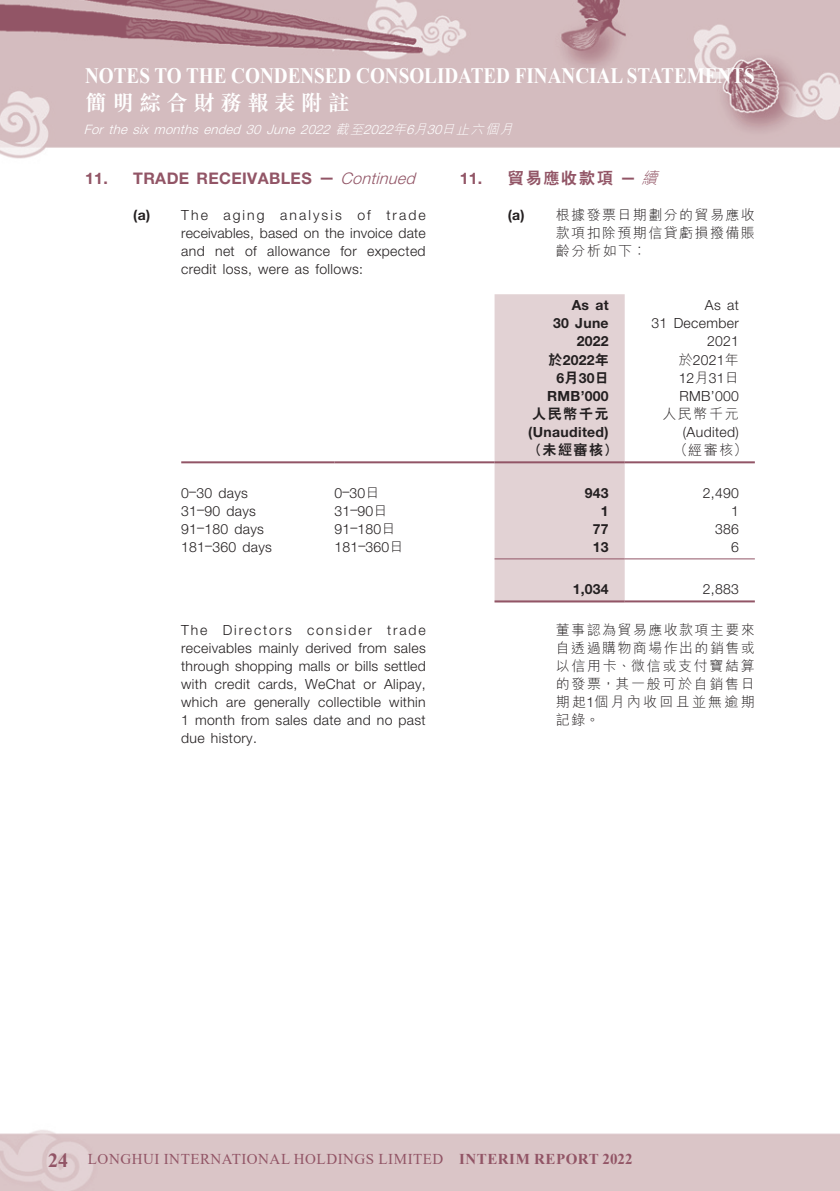
<style>
.page{position:relative;width:840px;height:1191px;background:#fff}
.page>*{position:absolute;margin:0;border:0;box-sizing:border-box;transform-origin:0 0}
.t1{font:700 22px "Times New Roman";color:#fff;scale:.87 1}
.t2{font:700 22px "M Sung HK";letter-spacing:.225em;color:#fff}
._03_H1{font:700 16px "Helvetica Neue LT Std";letter-spacing:.025em;color:#925566}
._03_H1-2{font:800 16px "C Hei 2 HK";letter-spacing:.115em;color:#925566}
.t3{font:15px "Times New Roman";letter-spacing:.035em;color:#925566}
._13_____P4{font:300 14px/18px "Helvetica Neue LT Std";letter-spacing:.02em;color:#231f20;text-align:justify}
._07_IN0{font:300 14px/18px "Helvetica Neue LT Std";letter-spacing:.025em;color:#231f20;text-align:justify}
._13_____P4-2{font:300 14px/18px "M Hei HK";letter-spacing:.115em;color:#231f20;text-align:justify}
._15_Table_Stub{font:300 14px "Helvetica Neue LT Std";letter-spacing:.015em;color:#231f20}
._01_Body_Text{font:300 14px/18px "Helvetica Neue LT Std";letter-spacing:.02em;color:#231f20;text-align:right}
._01_Body_Text-2{font:700 14px/18px "Helvetica Neue LT Std";letter-spacing:.015em;color:#231f20;text-align:right}
._07_IN0-2{font:300 14px/18px "M Hei HK";letter-spacing:.1em;color:#231f20;text-align:justify}
._01_Body_Text-3{font:800 14px "C Hei 2 HK";letter-spacing:.115em;color:#231f20}
._01_Body_Text-4{font:300 14px "M Hei HK";letter-spacing:.115em;color:#231f20}
.t4{font:italic 300 13px "Helvetica Neue LT Std";color:#fff}
.s1{font-family:"M Hei HK"}
.s2{font-family:"Helvetica Neue LT Std";font-weight:700}
.s3{font-family:"M Hei HK";font-weight:300;font-style:italic}
.s4{font-weight:300;font-style:italic}
.s5{font-weight:700}
.s6{font-family:"C Hei 2 HK";font-weight:800}
.s7{font-family:"Helvetica Neue LT Std"}
.s8{font-weight:700;font-size:20px}
</style>
<div class="page">
<img style="left:0;top:0;width:838px;height:1191px">
<div style="left:494px;top:294px;width:130px;height:306px;background:#e2d2d4"></div>
<hr style="left:181px;top:461px;width:153px;height:2px;background:#925566">
<hr style="left:334px;top:461px;width:160px;height:2px;background:#925566">
<hr style="left:494px;top:461px;width:130px;height:2px;background:#925566">
<hr style="left:624px;top:461px;width:130px;height:2px;background:#925566">
<hr style="left:494px;top:558px;width:130px;height:1px;background:#925566">
<hr style="left:624px;top:558px;width:130px;height:1px;background:#925566">
<hr style="left:494px;top:600px;width:130px;height:2px;background:#925566">
<hr style="left:624px;top:600px;width:130px;height:2px;background:#925566">
<h1 class="t1" style="left:85px;top:60px;width:770px">NOTES TO THE CONDENSED CONSOLIDATED FINANCIAL STATEMENTS</h1>
<h1 class="t2" style="left:85px;top:87px;width:266px">簡明綜合財務報表附註</h1>
<p class="t4" style="left:84px;top:122px;width:434px">For the six months ended 30 June 2022 <span class="s1">截至</span>2022<span class="s1">年</span>6<span class="s1">月</span>30<span class="s1">日止六個月</span></p>
<p class="_03_H1-2" style="left:459px;top:168px;width:205px"><span class="s2">11.</span> 貿易應收款項 <span class="s2">—</span> <span class="s3">續</span></p>
<p class="_07_IN0-2" style="left:555px;top:206px;width:200px;text-indent:-48px"><span class="s2">(a)</span> 根據發票日期劃分的貿易應收款項扣除預期信貸虧損撥備賬齡分析如下︰</p>
<p class="_03_H1" style="left:85px;top:169px;width:336px">11. TRADE RECEIVABLES — <span class="s4">Continued</span></p>
<p class="_07_IN0" style="left:181px;top:206px;width:246px;text-indent:-48px"><span class="s5">(a)</span> The aging analysis of trade receivables, based on the invoice date and net of allowance for expected credit loss, were as follows:</p>
<p class="_01_Body_Text-2" style="left:553px;top:296px;width:57px">As at<br>30 June<br>2022</p>
<p class="_01_Body_Text" style="left:651px;top:296px;width:89px">As at<br>31 December<br>2021</p>
<p class="_01_Body_Text-2" style="left:548px;top:350px;width:62px;text-align:center"><span class="s6">於</span>2022<span class="s6">年<br></span>6<span class="s6">月</span>30<span class="s6">日</span></p>
<p class="_01_Body_Text" style="left:678px;top:350px;width:62px;text-align:left"><span class="s1">於</span>2021<span class="s1">年<br></span>12<span class="s1">月</span>31<span class="s1">日</span></p>
<p class="_01_Body_Text-2" style="left:547px;top:386px;width:63px">RMB’000</p>
<p class="_01_Body_Text" style="left:679px;top:386px;width:61px">RMB’000</p>
<p class="_01_Body_Text-3" style="left:532px;top:404px;width:78px">人民幣千元</p>
<p class="_01_Body_Text-4" style="left:662px;top:403px;width:78px">人民幣千元</p>
<p class="_01_Body_Text-2" style="left:528px;top:422px;width:82px">(Unaudited)</p>
<p class="_01_Body_Text" style="left:682px;top:422px;width:57px">(Audited)</p>
<p class="_01_Body_Text-3" style="left:528px;top:440px;width:91px">（未經審核）</p>
<p class="_01_Body_Text-4" style="left:673px;top:439px;width:75px">（經審核）</p>
<p class="_15_Table_Stub" style="left:181px;top:484px;width:68px">0–30 days</p>
<p class="_15_Table_Stub" style="left:334px;top:484px;width:47px">0–30<span class="s1">日</span></p>
<p class="_01_Body_Text-2" style="left:584px;top:483px;width:25px">943</p>
<p class="_01_Body_Text" style="left:702px;top:483px;width:37px">2,490</p>
<p class="_15_Table_Stub" style="left:181px;top:502px;width:76px">31–90 days</p>
<p class="_15_Table_Stub" style="left:334px;top:502px;width:55px">31–90<span class="s1">日</span></p>
<p class="_01_Body_Text-2" style="left:600px;top:501px;width:9px">1</p>
<p class="_01_Body_Text" style="left:730px;top:501px;width:9px">1</p>
<p class="_15_Table_Stub" style="left:181px;top:520px;width:84px">91–180 days</p>
<p class="_15_Table_Stub" style="left:334px;top:520px;width:63px">91–180<span class="s1">日</span></p>
<p class="_01_Body_Text-2" style="left:592px;top:519px;width:17px">77</p>
<p class="_01_Body_Text" style="left:714px;top:519px;width:25px">386</p>
<p class="_15_Table_Stub" style="left:181px;top:538px;width:92px">181–360 days</p>
<p class="_15_Table_Stub" style="left:334px;top:538px;width:71px">181–360<span class="s1">日</span></p>
<p class="_01_Body_Text-2" style="left:592px;top:537px;width:17px">13</p>
<p class="_01_Body_Text" style="left:730px;top:537px;width:9px">6</p>
<p class="_01_Body_Text-2" style="left:572px;top:579px;width:37px">1,034</p>
<p class="_01_Body_Text" style="left:702px;top:579px;width:37px">2,883</p>
<p class="_13_____P4" style="left:181px;top:620px;width:246px">The Directors consider trade receivables mainly derived from sales through shopping malls or bills settled with credit cards, WeChat or Alipay, which are generally collectible within 1 month from sales date and no past due history.</p>
<p class="_13_____P4-2" style="left:555px;top:620px;width:200px">董事認為貿易應收款項主要來自透過購物商場作出的銷售或以信用卡、微信或支付寶結算的發票，其一般可於自銷售日期起<span class="s7">1</span>個月內收回且並無逾期記錄。</p>
<p class="t3" style="left:48px;top:1148px;width:585px"><span class="s8">24</span> LONGHUI INTERNATIONAL HOLDINGS LIMITED <span class="s5">INTERIM REPORT 2022</span></p>
</div>
